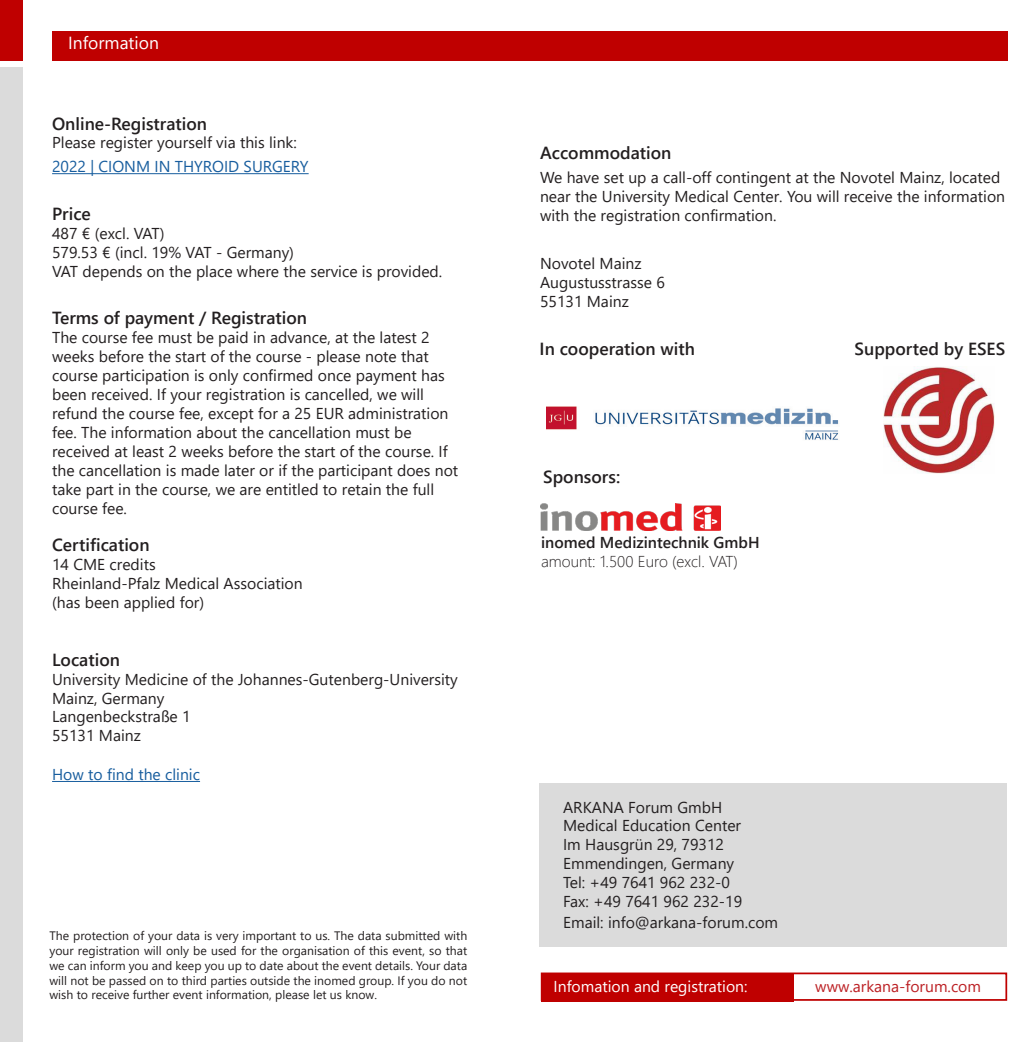
<style>
.page{position:relative;width:1032px;height:1042px;background:#fff}
.page>*{position:absolute;margin:0;border:0;box-sizing:border-box;transform-origin:0 0}
.t1{font:600 17.5px "Segoe UI";color:#231f20}
.t2{font:17.5px "Segoe UI";color:#fff}
.t3{font:15.75px/18.9px "Segoe UI";color:#231f20}
.t4{font:15.75px "Segoe UI";color:#175d9e}
.t5{font:15.75px "Segoe UI";color:#fff}
.t6{font:300 15.75px "Segoe UI";color:#231f20}
.t7{font:600 15.75px "Segoe UI";color:#231f20}
.t8{font:15.75px "Segoe UI";color:#bc2024}
.t9{font:12.25px/14.7px "Segoe UI";color:#231f20;text-align:justify}
</style>
<div class="page">
<hr style="left:52px;top:173px;width:257px;height:1px;background:#175d9e">
<hr style="left:52px;top:781px;width:148px;height:1px;background:#175d9e">
<div style="left:0;top:68px;width:22px;height:974px;background:#dbdbdb"></div>
<div style="left:0;top:0;width:22px;height:61px;background:#bf0000"></div>
<div style="left:541px;top:972px;width:466px;height:29px;border:2px solid #bf0000"></div>
<div style="left:541px;top:973px;width:252px;height:28px;background:#bf0000"></div>
<div style="left:52px;top:31px;width:955px;height:30px;background:#bf0000"></div>
<div style="left:539px;top:783px;width:467px;height:164px;background:#dbdbdb"></div>
<img style="left:540px;top:503px;width:181px;height:27px">
<img style="left:547px;top:406px;width:292px;height:34px">
<img style="left:884px;top:366px;width:110px;height:108px">
<p class="t2" style="left:69px;top:24px;width:92px">Information</p>
<p class="t2" style="left:68px;top:27px;width:92px">Information</p>
<p class="t1" style="left:52px;top:107px;width:156px">Online-Registration</p>
<p class="t3" style="left:52px;top:132px;width:246px">Please register yourself via this link:</p>
<p class="t4" style="left:52px;top:152px;width:258px">2022 | CIONM IN THYROID SURGERY</p>
<p class="t1" style="left:52px;top:197px;width:40px">Price</p>
<p class="t3" style="left:52px;top:222px;width:392px">487 € (excl. VAT)<br>579.53 € (incl. 19% VAT - Germany)<br>VAT depends on the place where the service is provided.</p>
<p class="t1" style="left:52px;top:302px;width:256px">Terms of payment / Registration</p>
<p class="t3" style="left:52px;top:327px;width:408px">The course fee must be paid in advance, at the latest 2 weeks before the start of the course - please note that course participation is only confirmed once payment has been received. If your registration is cancelled, we will refund the course fee, except for a 25 EUR administration fee. The information about the cancellation must be received at least 2 weeks before the start of the course. If the cancellation is made later or if the participant does not take part in the course, we are entitled to retain the full course fee.</p>
<p class="t1" style="left:52px;top:529px;width:99px">Certification</p>
<p class="t3" style="left:52px;top:554px;width:252px">14 CME credits<br>Rheinland-Pfalz Medical Association (has been applied for)</p>
<p class="t1" style="left:52px;top:643px;width:69px">Location</p>
<p class="t3" style="left:52px;top:668px;width:407px">University Medicine of the Johannes-Gutenberg-University<br>Mainz, Germany<br>Langenbeckstraße 1<br>55131 Mainz</p>
<p class="t4" style="left:52px;top:759px;width:149px">How to find the clinic</p>
<p class="t9" style="left:49px;top:927px;width:419px">The protection of your data is very important to us. The data submitted with your registration will only be used for the organisation of this event, so that we can inform you and keep you up to date about the event details. Your data will not be passed on to third parties outside the inomed group. If you do not wish to receive further event information, please let us know.</p>
<p class="t1" style="left:540px;top:137px;width:133px">Accommodation</p>
<p class="t3" style="left:540px;top:167px;width:466px">We have set up a call-off contingent at the Novotel Mainz, located near the University Medical Center. You will receive the information with the registration confirmation.</p>
<p class="t3" style="left:540px;top:252px;width:126px">Novotel Mainz<br>Augustusstrasse 6<br>55131 Mainz</p>
<p class="t1" style="left:539px;top:332px;width:157px">In cooperation with</p>
<p class="t1" style="left:854px;top:332px;width:152px">Supported by ESES</p>
<p class="t1" style="left:543px;top:460px;width:79px">Sponsors:</p>
<p class="t7" style="left:541px;top:527px;width:220px">inomed Medizintechnik GmbH</p>
<p class="t6" style="left:541px;top:546px;width:198px">amount: 1.500 Euro (excl. VAT)</p>
<p class="t3" style="left:563px;top:796px;width:181px">ARKANA Forum GmbH<br>Medical Education Center<br>Im Hausgrün 29, 79312<br>Emmendingen, Germany<br>Tel: +49 7641 962 232-0<br>Fax: +49 7641 962 232-19</p>
<p class="t3" style="left:563px;top:911px;width:217px">Email: info@arkana-forum.com</p>
<p class="t5" style="left:553px;top:972px;width:196px">Infomation and registration:</p>
<p class="t8" style="left:815px;top:972px;width:167px">www.arkana-forum.com</p>
</div>
